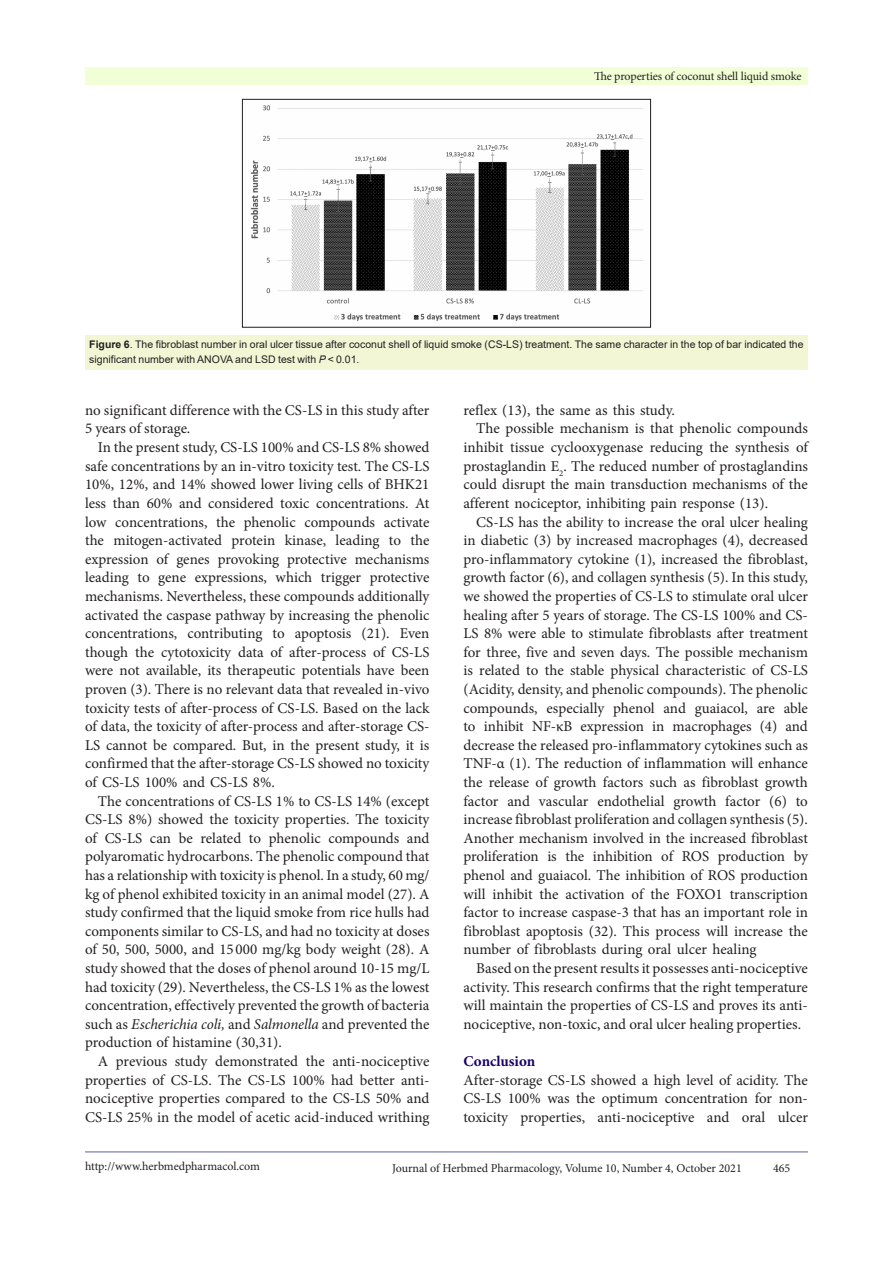
<style>
.page{position:relative;width:893px;height:1263px;background:#fff}
.page>*{position:absolute;margin:0;border:0;box-sizing:border-box;transform-origin:0 0}
.List_Paragraph1{font:15px/18.6px "Minion Pro";color:#231f20;text-align:justify}
.t1{font:700 15px "Minion Pro";color:#190066}
.t2{font:12px "Minion Pro";letter-spacing:-.005em;color:#231f20}
.t3{font:10.5px/15px "Arial";color:#231f20}
.s1{font-weight:700}
.s2{font-style:italic}
</style>
<div class="page">
<hr style="left:85px;top:1152px;width:723px;height:1px;background:#5e5ca5">
<div style="left:85px;top:68px;width:723px;height:17px;background:#f2ffd6"></div>
<div style="left:85px;top:336px;width:723px;height:34px;background:#f2f6d5"></div>
<img style="left:250px;top:105px;width:393px;height:216px">
<div style="left:242px;top:99px;width:409px;height:228px;border:1px solid #231f20"></div>
<p class="t2" style="left:594px;top:68px;width:209px">The properties of coconut shell liquid smoke</p>
<p class="t3" style="left:89px;top:337px;width:716px"><span class="s1">Figure 6</span>. The fibroblast number in oral ulcer tissue after coconut shell of liquid smoke (CS-LS) treatment. The same character in the top of bar indicated the significant number with ANOVA and LSD test with <span class="s2">P</span> &lt; 0.01.</p>
<p class="List_Paragraph1" style="left:85px;top:401px;width:346px">no significant difference with the CS-LS in this study after<br>5 years of storage.</p>
<p class="List_Paragraph1" style="left:85px;top:438px;width:346px;text-indent:13px">In the present study, CS-LS 100% and CS-LS 8% showed safe concentrations by an in-vitro toxicity test. The CS-LS 10%, 12%, and 14% showed lower living cells of BHK21 less than 60% and considered toxic concentrations. At low concentrations, the phenolic compounds activate the mitogen-activated protein kinase, leading to the expression of genes provoking protective mechanisms leading to gene expressions, which trigger protective mechanisms. Nevertheless, these compounds additionally activated the caspase pathway by increasing the phenolic concentrations, contributing to apoptosis (21). Even though the cytotoxicity data of after-process of CS-LS were not available, its therapeutic potentials have been proven (3). There is no relevant data that revealed in-vivo toxicity tests of after-process of CS-LS. Based on the lack of data, the toxicity of after-process and after-storage CS-LS cannot be compared. But, in the present study, it is confirmed that the after-storage CS-LS showed no toxicity of CS-LS 100% and CS-LS 8%.</p>
<p class="List_Paragraph1" style="left:85px;top:791px;width:346px;text-indent:13px">The concentrations of CS-LS 1% to CS-LS 14% (except CS-LS 8%) showed the toxicity properties. The toxicity of CS-LS can be related to phenolic compounds and polyaromatic hydrocarbons. The phenolic compound that has a relationship with toxicity is phenol. In a study, 60 mg/ kg of phenol exhibited toxicity in an animal model (27). A study confirmed that the liquid smoke from rice hulls had components similar to CS-LS, and had no toxicity at doses of 50, 500, 5000, and 15 000 mg/kg body weight (28). A study showed that the doses of phenol around 10-15 mg/L had toxicity (29). Nevertheless, the CS-LS 1% as the lowest concentration, effectively prevented the growth of bacteria such as <span class="s2">Escherichia coli,</span> and <span class="s2">Salmonella</span> and prevented the production of histamine (30,31).</p>
<p class="List_Paragraph1" style="left:85px;top:1052px;width:346px;text-indent:13px">A previous study demonstrated the anti-nociceptive properties of CS-LS. The CS-LS 100% had better anti&shy;nociceptive properties compared to the CS-LS 50% and CS-LS 25% in the model of acetic acid-induced writhing</p>
<p class="List_Paragraph1" style="left:463px;top:401px;width:213px">reflex (13), the same as this study.</p>
<p class="List_Paragraph1" style="left:463px;top:419px;width:346px;text-indent:13px">The possible mechanism is that phenolic compounds inhibit tissue cyclooxygenase reducing the synthesis of prostaglandin E<sub>2</sub>. The reduced number of prostaglandins could disrupt the main transduction mechanisms of the afferent nociceptor, inhibiting pain response (13).</p>
<p class="List_Paragraph1" style="left:463px;top:512px;width:346px;text-indent:13px">CS-LS has the ability to increase the oral ulcer healing in diabetic (3) by increased macrophages (4), decreased pro-inflammatory cytokine (1), increased the fibroblast, growth factor (6), and collagen synthesis (5). In this study, we showed the properties of CS-LS to stimulate oral ulcer healing after 5 years of storage. The CS-LS 100% and CS-LS 8% were able to stimulate fibroblasts after treatment for three, five and seven days. The possible mechanism is related to the stable physical characteristic of CS-LS (Acidity, density, and phenolic compounds). The phenolic compounds, especially phenol and guaiacol, are able to inhibit NF-κB expression in macrophages (4) and decrease the released pro-inflammatory cytokines such as TNF-α (1). The reduction of inflammation will enhance the release of growth factors such as fibroblast growth factor and vascular endothelial growth factor (6) to increase fibroblast proliferation and collagen synthesis (5).<br>Another mechanism involved in the increased fibroblast proliferation is the inhibition of ROS production by phenol and guaiacol. The inhibition of ROS production will inhibit the activation of the FOXO1 transcription factor to increase caspase-3 that has an important role in fibroblast apoptosis (32). This process will increase the number of fibroblasts during oral ulcer healing</p>
<p class="List_Paragraph1" style="left:463px;top:959px;width:346px;text-indent:13px">Based on the present results it possesses anti-nociceptive activity. This research confirms that the right temperature will maintain the properties of CS-LS and proves its anti&shy;nociceptive, non-toxic, and oral ulcer healing properties.</p>
<p class="t1" style="left:463px;top:1050px;width:73px">Conclusion</p>
<p class="List_Paragraph1" style="left:463px;top:1070px;width:346px">After-storage CS-LS showed a high level of acidity. The CS-LS 100% was the optimum concentration for non&shy;toxicity properties, anti-nociceptive and oral ulcer</p>
<p class="t2" style="left:85px;top:1158px;width:177px">http://www.herbmedpharmacol.com</p>
<p class="t2" style="left:392px;top:1160px;width:351px">Journal of Herbmed Pharmacology, Volume 10, Number 4, October 2021</p>
<p class="t2" style="left:773px;top:1160px;width:19px">465</p>
</div>
